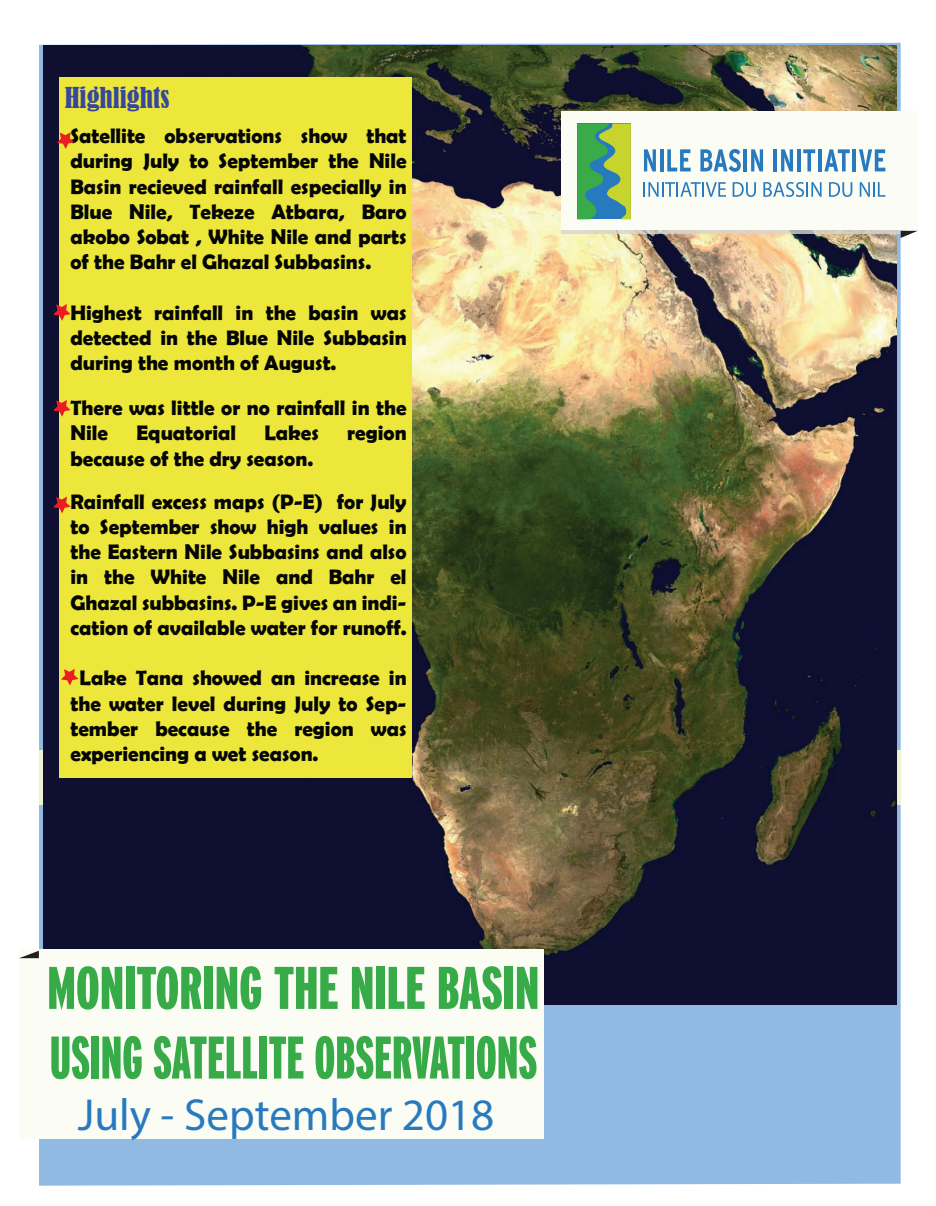
<style>
.page{position:relative;width:936px;height:1206px;background:#fff}
.page>*{position:absolute;margin:0;border:0;box-sizing:border-box;transform-origin:0 0}
.t1{font:60px/69.6px "Interstate Black Comp";color:#38ab49}
.t2{font:45px "Myriad Pro";color:#287abf}
.t3{font:condensed 27px "Bernard";color:#37479d}
.t4{font:700 21px/25.2px "Berlin Sans FB Demi";color:#050504;text-align:justify}
</style>
<div class="page">
<div style="left:39px;top:43px;width:861px;height:1142px;background:#91bae3"></div>
<img style="left:43px;top:46px;width:853px;height:957px">
<div style="left:59px;top:77px;width:352px;height:700px;background:#ece73a"></div>
<svg style="left:561px;top:230px;width:343px;height:4px"></svg>
<div style="left:561px;top:111px;width:356px;height:119px;background:#fbfcf4"></div>
<svg style="left:900px;top:231px;width:17px;height:7px"></svg>
<svg style="left:644px;top:149px;width:11px;height:22px"></svg>
<svg style="left:660px;top:149px;width:3px;height:22px"></svg>
<svg style="left:667px;top:149px;width:23px;height:22px"></svg>
<svg style="left:700px;top:149px;width:40px;height:23px"></svg>
<hr style="left:743px;top:149px;width:3px;height:22px;background:#287abf">
<svg style="left:751px;top:149px;width:11px;height:22px"></svg>
<hr style="left:773px;top:149px;width:3px;height:22px;background:#287abf">
<svg style="left:781px;top:149px;width:11px;height:22px"></svg>
<svg style="left:797px;top:149px;width:3px;height:22px"></svg>
<svg style="left:803px;top:149px;width:11px;height:22px"></svg>
<svg style="left:818px;top:149px;width:3px;height:22px"></svg>
<svg style="left:824px;top:149px;width:25px;height:22px"></svg>
<hr style="left:852px;top:149px;width:3px;height:22px;background:#287abf">
<svg style="left:859px;top:149px;width:25px;height:22px"></svg>
<svg style="left:643px;top:182px;width:82px;height:15px"></svg>
<svg style="left:732px;top:182px;width:23px;height:15px"></svg>
<svg style="left:763px;top:182px;width:58px;height:15px"></svg>
<svg style="left:829px;top:182px;width:22px;height:15px"></svg>
<svg style="left:859px;top:182px;width:25px;height:15px"></svg>
<svg style="left:577px;top:123px;width:53px;height:96px;background:#61a864"></svg>
<div style="left:19px;top:948px;width:524px;height:190px;background:#fbfcf4"></div>
<svg style="left:22px;top:950px;width:17px;height:7px"></svg>
<svg style="left:57px;top:132px;width:17px;height:17px"></svg>
<svg style="left:53px;top:496px;width:18px;height:17px"></svg>
<svg style="left:53px;top:400px;width:18px;height:16px"></svg>
<svg style="left:53px;top:304px;width:18px;height:17px"></svg>
<svg style="left:61px;top:669px;width:17px;height:16px"></svg>
<p class="t3" style="left:65px;top:82px;width:106px">Highlights</p>
<p class="t4" style="left:70px;top:123px;width:337px">Satellite observations show that during July to September the Nile Basin recieved rainfall especially in Blue Nile, Tekeze Atbara, Baro akobo Sobat , White Nile and parts of the Bahr el Ghazal Subbasins.</p>
<p class="t4" style="left:70px;top:299px;width:337px">Highest rainfall in the basin was detected in the Blue Nile Subbasin during the month of August.</p>
<p class="t4" style="left:70px;top:395px;width:337px">There was little or no rainfall in the<br>Nile</p>
<p class="t4" style="left:136px;top:420px;width:101px">Equatorial</p>
<p class="t4" style="left:264px;top:420px;width:56px">Lakes</p>
<p class="t4" style="left:347px;top:420px;width:61px">region</p>
<p class="t4" style="left:70px;top:436px;width:337px;line-height:43.2px">because of the dry season.<br>Rainfall excess maps (P-E) for July</p>
<p class="t4" style="left:70px;top:513px;width:337px">to September show high values in the Eastern Nile Subbasins and also in the White Nile and Bahr el Ghazal subbasins. P-E gives an indi&shy;cation of available water for runoff.</p>
<p class="t4" style="left:70px;top:665px;width:337px;text-indent:9px">Lake Tana showed an increase in the water level during July to Sep&shy;tember because the region was experiencing a wet season.</p>
<h1 class="t1" style="left:47px;top:952px;width:493px">MONITORING THE NILE BASIN<br>USING SATELLITE OBSERVATIONS</h1>
<h2 class="t2" style="left:78px;top:1087px;width:418px">July - September 2018</h2>
</div>
